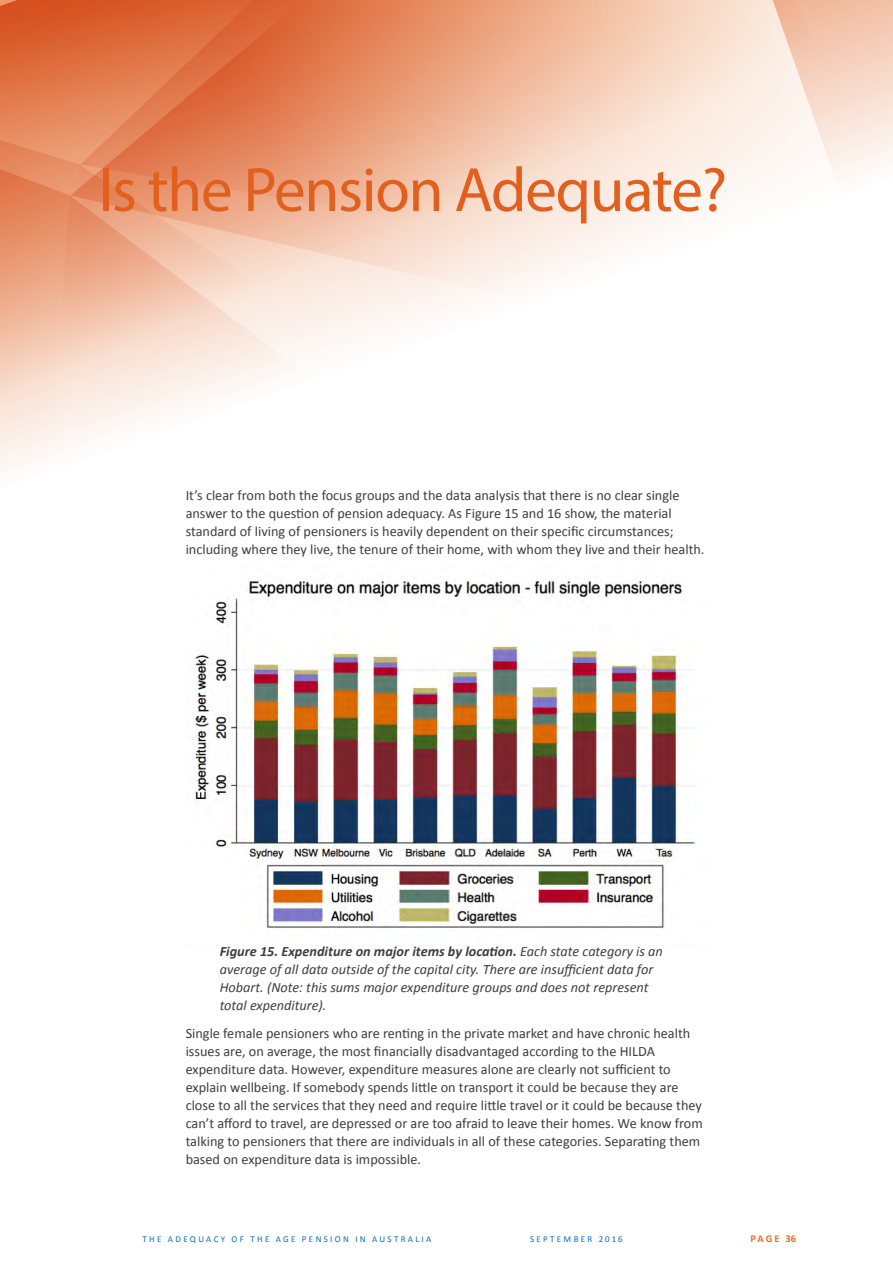
<style>
.page{position:relative;width:893px;height:1263px;background:#fff}
.page>*{position:absolute;margin:0;border:0;box-sizing:border-box;transform-origin:0 0}
.section_title{font:63px "Myriad Pro";letter-spacing:-.02em;color:#e1601e}
.bodytext{font:14.25px/18px "Calibri";color:#3e3e3f}
.bodytext-2{font:italic 14.25px/18px "Calibri";color:#3e3e3f}
.t1{font:700 10.5px "Calibri";letter-spacing:.16em;color:#e46f2e}
.t2{font:9px "Calibri";letter-spacing:.26em;color:#0970b9}
.s1{font-weight:700}
</style>
<div class="page">
<svg style="left:70px;top:0;width:823px;height:195px;background:#eeb194"></svg>
<svg style="left:79px;top:195px;width:654px;height:245px"></svg>
<svg style="left:0;top:47px;width:79px;height:423px;background:#edab8c"></svg>
<img style="left:194px;top:579px;width:502px;height:350px">
<p class="section_title" style="left:98px;top:151px;width:630px">Is the Pension Adequate?</p>
<p class="bodytext" style="left:186px;top:487px;width:520px">It’s clear from both the focus groups and the data analysis that there is no clear single answer to the question of pension adequacy. As Figure 15 and 16 show, the material standard of living of pensioners is heavily dependent on their specific circumstances; including where they live, the tenure of their home, with whom they live and their health.</p>
<p class="bodytext-2" style="left:220px;top:941px;width:445px"><span class="s1">Figure 15. Expenditure on major items by location.</span> Each state category is an average of all data outside of the capital city. There are insufficient data for Hobart. (Note: this sums major expenditure groups and does not represent total expenditure).</p>
<p class="bodytext" style="left:186px;top:1024px;width:519px">Single female pensioners who are renting in the private market and have chronic health issues are, on average, the most financially disadvantaged according to the HILDA expenditure data. However, expenditure measures alone are clearly not sufficient to explain wellbeing. If somebody spends little on transport it could be because they are close to all the services that they need and require little travel or it could be because they can’t afford to travel, are depressed or are too afraid to leave their homes. We know from talking to pensioners that there are individuals in all of these categories. Separating them based on expenditure data is impossible.</p>
<p class="t2" style="left:143px;top:1233px;width:290px">THE ADEQUACY OF THE AGE PENSION IN AUSTRALIA</p>
<p class="t2" style="left:530px;top:1233px;width:94px">SEPTEMBER 2016</p>
<p class="t1" style="left:750px;top:1232px;width:47px">PAGE 36</p>
</div>
